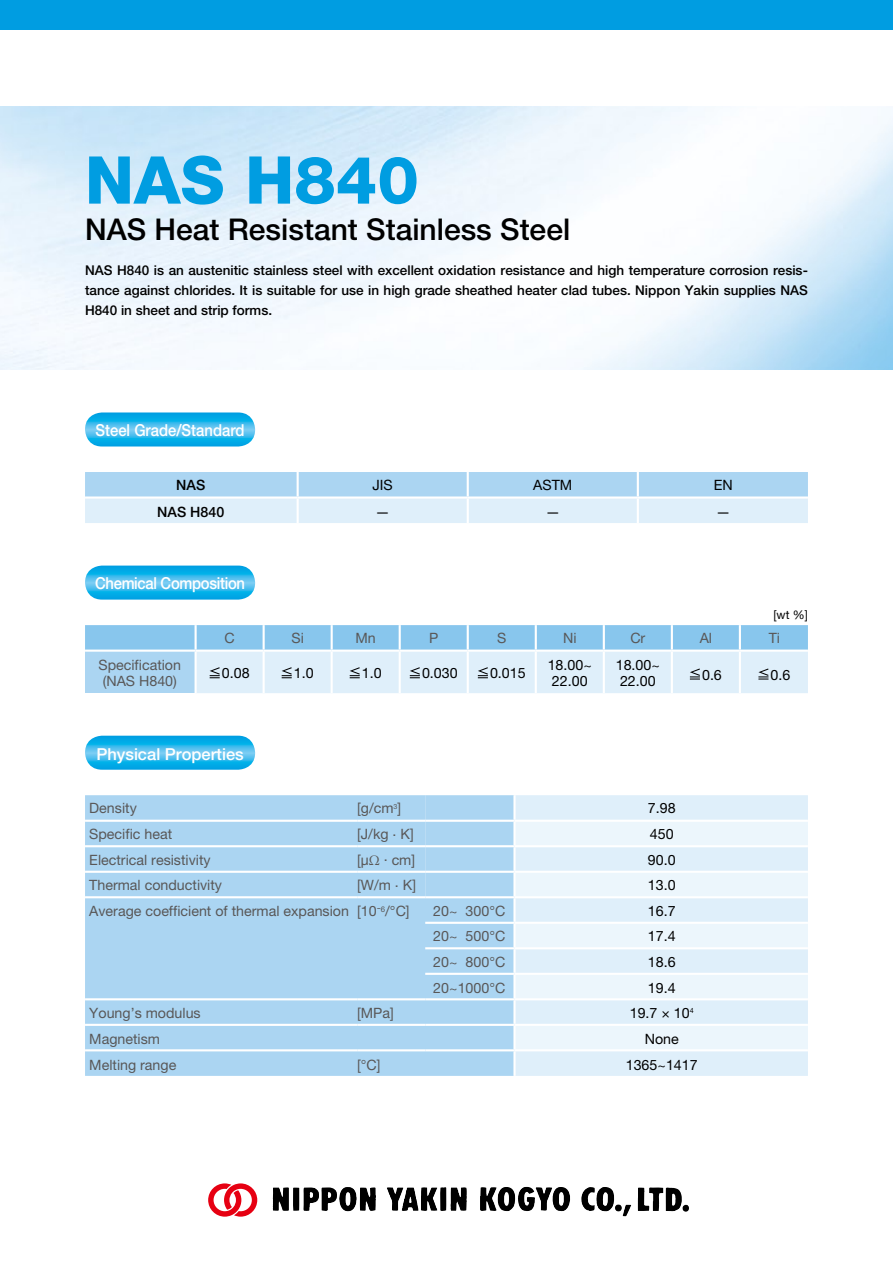
<style>
.page{position:relative;width:893px;height:1263px;background:#fff}
.page>*{position:absolute;margin:0;border:0;box-sizing:border-box;transform-origin:0 0}
.t1{font:800 66px "Helvetica Neue LT Std";color:#009de1}
.t2{font:500 30px "Helvetica Neue LT Std";color:#000}
.タイトル_アミ中{font:500 16.5px "Helvetica Neue LT Std";color:#fff;scale:.9 1}
.タイトル_アミ中-2{font:500 16.5px "Helvetica Neue LT Std";letter-spacing:-.02em;color:#fff;scale:.9 1}
.タイトル_アミ中-3{font:500 16.5px "Helvetica Neue LT Std";color:#fff}
.t3{font:14.25px/15.8px "Helvetica Neue LT Std";color:#595757}
.t4{font:14.25px/15.8px "Helvetica Neue LT Std";color:#000}
.t5{font:500 14.25px "Helvetica Neue LT Std";color:#000}
.t6{font:500 13.5px/20.2px "Helvetica Neue LT Std";color:#000;text-align:justify}
.t7{font:12px "Helvetica Neue LT Std";color:#000}
.s1{font-family:"Adobe Garamond Pro"}
</style>
<div class="page">
<div style="left:0;top:0;width:893px;height:30px;background:#009de1"></div>
<svg style="left:85px;top:412px;width:170px;height:34px;background:#2eb6eb"></svg>
<svg style="left:85px;top:472px;width:723px;height:51px;background:#c5e2f6"></svg>
<hr style="left:297px;top:472px;width:2px;height:24px;background:#fff">
<hr style="left:467px;top:472px;width:2px;height:24px;background:#fff">
<hr style="left:637px;top:472px;width:2px;height:24px;background:#fff">
<hr style="left:85px;top:496px;width:213px;height:3px;background:#fff">
<hr style="left:298px;top:496px;width:170px;height:3px;background:#fff">
<hr style="left:297px;top:499px;width:2px;height:24px;background:#fff">
<hr style="left:468px;top:496px;width:170px;height:3px;background:#fff">
<hr style="left:467px;top:499px;width:2px;height:24px;background:#fff">
<hr style="left:638px;top:496px;width:170px;height:3px;background:#fff">
<hr style="left:637px;top:499px;width:2px;height:24px;background:#fff">
<svg style="left:85px;top:566px;width:170px;height:34px;background:#2db6eb"></svg>
<svg style="left:85px;top:625px;width:723px;height:68px;background:#bcddf3"></svg>
<img style="left:336px;top:1187px;width:279px;height:25px">
<svg style="left:208px;top:1183px;width:49px;height:34px"></svg>
<svg style="left:85px;top:736px;width:170px;height:34px;background:#2db5ea"></svg>
<div style="left:85px;top:795px;width:428px;height:281px;background:#abd5f2"></div>
<div style="left:516px;top:795px;width:292px;height:281px;background:#dfeffa"></div>
<svg style="left:516px;top:822px;width:292px;height:227px;background:#e6f2fb"></svg>
<hr style="left:425px;top:820px;width:89px;height:2px;background:#fff">
<hr style="left:514px;top:820px;width:294px;height:2px;background:#fff">
<hr style="left:425px;top:845px;width:89px;height:2px;background:#fff">
<hr style="left:514px;top:845px;width:294px;height:2px;background:#fff">
<hr style="left:425px;top:871px;width:89px;height:2px;background:#fff">
<hr style="left:514px;top:871px;width:294px;height:2px;background:#fff">
<hr style="left:85px;top:896px;width:272px;height:2px;background:#fff">
<hr style="left:357px;top:896px;width:68px;height:2px;background:#fff">
<hr style="left:425px;top:896px;width:89px;height:2px;background:#fff">
<hr style="left:425px;top:922px;width:89px;height:2px;background:#fff">
<hr style="left:425px;top:947px;width:89px;height:2px;background:#fff">
<hr style="left:425px;top:973px;width:89px;height:2px;background:#fff">
<hr style="left:85px;top:998px;width:272px;height:2px;background:#fff">
<hr style="left:357px;top:998px;width:68px;height:2px;background:#fff">
<hr style="left:425px;top:998px;width:89px;height:2px;background:#fff">
<hr style="left:514px;top:998px;width:294px;height:2px;background:#fff">
<hr style="left:85px;top:1024px;width:272px;height:2px;background:#fff">
<hr style="left:357px;top:1024px;width:68px;height:2px;background:#fff">
<hr style="left:425px;top:1024px;width:89px;height:2px;background:#fff">
<hr style="left:85px;top:1049px;width:272px;height:2px;background:#fff">
<hr style="left:357px;top:1049px;width:68px;height:2px;background:#fff">
<hr style="left:425px;top:1049px;width:89px;height:2px;background:#fff">
<hr style="left:85px;top:820px;width:272px;height:2px;background:#fff">
<hr style="left:357px;top:820px;width:68px;height:2px;background:#fff">
<hr style="left:85px;top:845px;width:272px;height:2px;background:#fff">
<hr style="left:357px;top:845px;width:68px;height:2px;background:#fff">
<hr style="left:85px;top:871px;width:272px;height:2px;background:#fff">
<hr style="left:357px;top:871px;width:68px;height:2px;background:#fff">
<hr style="left:514px;top:896px;width:294px;height:2px;background:#fff">
<hr style="left:514px;top:922px;width:294px;height:2px;background:#fff">
<hr style="left:514px;top:947px;width:294px;height:2px;background:#fff">
<hr style="left:514px;top:973px;width:294px;height:2px;background:#fff">
<hr style="left:514px;top:1024px;width:294px;height:2px;background:#fff">
<hr style="left:514px;top:1049px;width:294px;height:2px;background:#fff">
<p class="t1" style="left:85px;top:141px;width:335px">NAS H840</p>
<p class="t2" style="left:85px;top:211px;width:487px">NAS Heat Resistant Stainless Steel</p>
<p class="t6" style="left:85px;top:260px;width:724px">NAS H840 is an austenitic stainless steel with excellent oxidation resistance and high temperature corrosion resis&shy;tance against chlorides. It is suitable for use in high grade sheathed heater clad tubes. Nippon Yakin supplies NAS H840 in sheet and strip forms.</p>
<p class="タイトル_アミ中" style="left:96px;top:421px;width:167px">Steel Grade/Standard</p>
<p class="t5" style="left:176px;top:477px;width:31px">NAS</p>
<p class="t4" style="left:373px;top:477px;width:22px">JIS</p>
<p class="t4" style="left:533px;top:477px;width:41px">ASTM</p>
<p class="t4" style="left:714px;top:477px;width:20px">EN</p>
<p class="t5" style="left:157px;top:503px;width:69px">NAS H840</p>
<p class="t4" style="left:376px;top:504px;width:16px">—</p>
<p class="t4" style="left:546px;top:504px;width:16px">—</p>
<p class="t4" style="left:716px;top:504px;width:16px">—</p>
<p class="タイトル_アミ中-2" style="left:95px;top:574px;width:168px">Chemical Composition</p>
<p class="t7" style="left:773px;top:608px;width:36px">[wt %]</p>
<p class="t3" style="left:224px;top:630px;width:12px">C</p>
<p class="t3" style="left:291px;top:630px;width:14px">Si</p>
<p class="t3" style="left:356px;top:630px;width:22px">Mn</p>
<p class="t3" style="left:429px;top:630px;width:11px">P</p>
<p class="t3" style="left:497px;top:630px;width:11px">S</p>
<p class="t3" style="left:563px;top:630px;width:15px">Ni</p>
<p class="t3" style="left:630px;top:630px;width:17px">Cr</p>
<p class="t3" style="left:700px;top:630px;width:14px">Al</p>
<p class="t3" style="left:769px;top:630px;width:13px">Ti</p>
<p class="t3" style="left:98px;top:657px;width:84px">Specification (NAS H840)</p>
<p class="t4" style="left:222px;top:665px;width:29px">0.08</p>
<p class="t4" style="left:294px;top:665px;width:21px">1.0</p>
<p class="t4" style="left:362px;top:665px;width:21px">1.0</p>
<p class="t4" style="left:422px;top:665px;width:37px">0.030</p>
<p class="t4" style="left:490px;top:665px;width:37px">0.015</p>
<p class="t4" style="left:548px;top:657px;width:46px">18.00~<br>22.00</p>
<p class="t4" style="left:616px;top:657px;width:46px">18.00~<br>22.00</p>
<p class="t4" style="left:702px;top:666px;width:21px">0.6</p>
<p class="t4" style="left:771px;top:666px;width:21px">0.6</p>
<p class="タイトル_アミ中-3" style="left:96px;top:744px;width:149px">Physical Properties</p>
<p class="t3" style="left:89px;top:800px;width:49px">Density</p>
<p class="t3" style="left:357px;top:800px;width:46px">[g/cm<sup>3</sup>]</p>
<p class="t4" style="left:648px;top:800px;width:29px">7.98</p>
<p class="t3" style="left:89px;top:826px;width:84px">Specific heat</p>
<p class="t3" style="left:357px;top:826px;width:58px">[J/kg . K]</p>
<p class="t4" style="left:650px;top:826px;width:25px">450</p>
<p class="t3" style="left:89px;top:852px;width:123px">Electrical resistivity</p>
<p class="t3" style="left:357px;top:852px;width:59px">[μ<span class="s1">Ω</span> . cm]</p>
<p class="t4" style="left:648px;top:852px;width:29px">90.0</p>
<p class="t3" style="left:89px;top:877px;width:134px">Thermal conductivity</p>
<p class="t3" style="left:357px;top:877px;width:60px">[W/m . K]</p>
<p class="t4" style="left:648px;top:877px;width:29px">13.0</p>
<p class="t3" style="left:89px;top:903px;width:261px">Average coefficient of thermal expansion</p>
<p class="t3" style="left:357px;top:903px;width:54px">[10<sup>-</sup><sup>6</sup>/°C]</p>
<p class="t3" style="left:433px;top:903px;width:74px">20~ 300°C</p>
<p class="t4" style="left:648px;top:903px;width:29px">16.7</p>
<p class="t3" style="left:433px;top:928px;width:74px">20~ 500°C</p>
<p class="t4" style="left:648px;top:928px;width:29px">17.4</p>
<p class="t3" style="left:433px;top:954px;width:74px">20~ 800°C</p>
<p class="t4" style="left:648px;top:954px;width:29px">18.6</p>
<p class="t3" style="left:433px;top:979px;width:74px">20~1000°C</p>
<p class="t4" style="left:648px;top:979px;width:29px">19.4</p>
<p class="t3" style="left:89px;top:1005px;width:113px">Young’s modulus</p>
<p class="t3" style="left:357px;top:1005px;width:38px">[MPa]</p>
<p class="t4" style="left:630px;top:1005px;width:66px">19.7 × 10<sup>4</sup></p>
<p class="t3" style="left:89px;top:1030px;width:72px">Magnetism</p>
<p class="t4" style="left:645px;top:1030px;width:36px">None</p>
<p class="t3" style="left:89px;top:1056px;width:89px">Melting range</p>
<p class="t3" style="left:357px;top:1056px;width:25px">[°C]</p>
<p class="t4" style="left:626px;top:1056px;width:73px">1365~1417</p>
</div>
